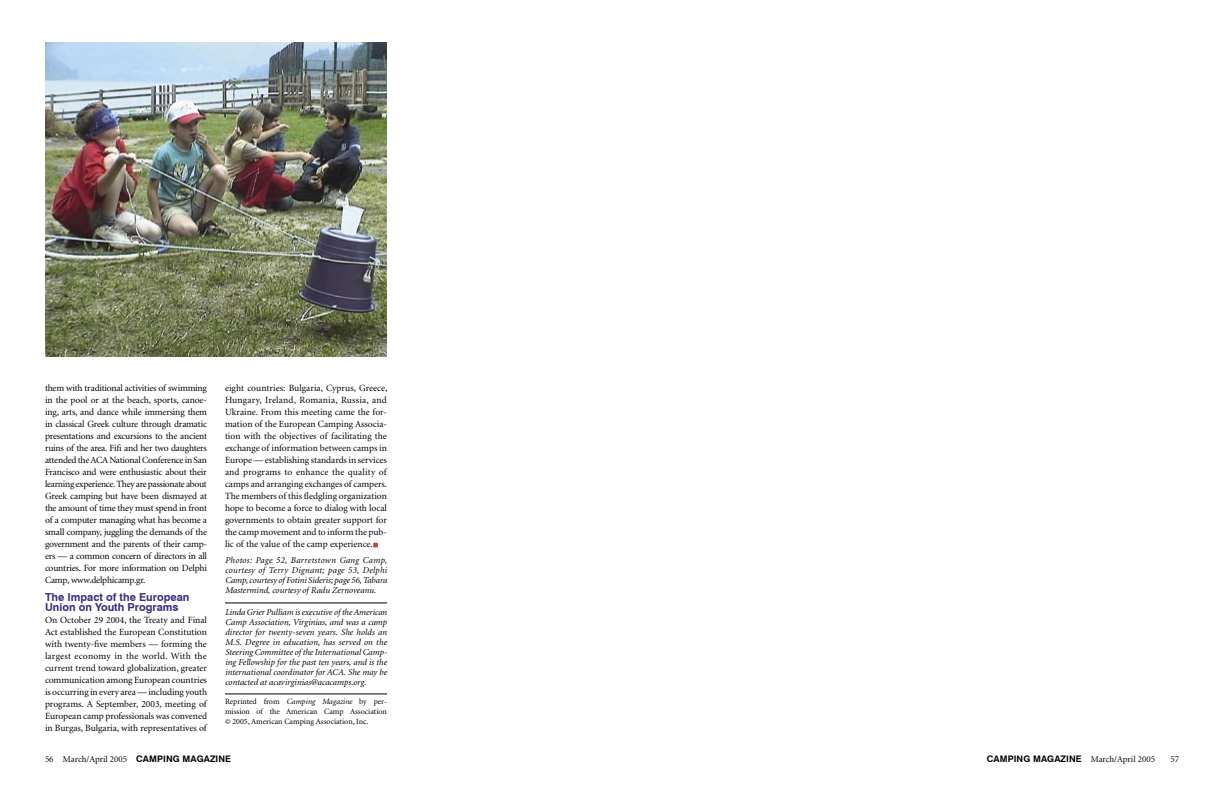
<style>
.page{position:relative;width:1224px;height:792px;background:#fff}
.page>*{position:absolute;margin:0;border:0;box-sizing:border-box;transform-origin:0 0}
.art_subhead_1{font:700 11px/10px "Swiss 721 BT";color:#3d2a80}
.art_text_no_indent{font:9.5px/12px "Minion";letter-spacing:-.005em;color:#000;text-align:justify}
.author{font:italic 9px/10px "Minion";color:#000;text-align:justify}
.photo_credit{font:italic 9px/10px "Minion";color:#000;text-align:justify}
.t1{font:9px "Minion";color:#000}
.t2{font:700 9px "Swiss 721 BT";letter-spacing:.01em;color:#000}
.sight_reprinted_resource{font:8px/10px "Minion";color:#000;text-align:justify}
.s1{color:#c6482a}
.s2{font-style:italic}
</style>
<div class="page">
<img style="left:45px;top:42px;width:342px;height:315px">
<hr style="left:225px;top:603px;width:162px;height:1px;background:#000">
<hr style="left:225px;top:694px;width:162px;height:1px;background:#000">
<p class="art_text_no_indent" style="left:45px;top:382px;width:164px">them with traditional activities of swimming in the pool or at the beach, sports, canoe&shy;ing, arts, and dance while immersing them in classical Greek culture through dramatic presentations and excursions to the ancient ruins of the area. Fifi and her two daughters attended the ACA National Conference in San Francisco and were enthusiastic about their learning experience. They are passionate about Greek camping but have been dismayed at the amount of time they must spend in front of a computer managing what has become a small company, juggling the demands of the government and the parents of their camp&shy;ers — a common concern of directors in all countries. For more information on Delphi Camp, www.delphicamp.gr.</p>
<p class="art_subhead_1" style="left:45px;top:592px;width:146px">The Impact of the European<br>Union on Youth Programs</p>
<p class="art_text_no_indent" style="left:45px;top:614px;width:164px">On October 29 2004, the Treaty and Final Act established the European Constitution with twenty-five members — forming the largest economy in the world. With the current trend toward globalization, greater communication among European countries is occurring in every area — including youth programs. A September, 2003, meeting of European camp professionals was convened in Burgas, Bulgaria, with representatives of</p>
<p class="art_text_no_indent" style="left:225px;top:382px;width:164px">eight countries: Bulgaria, Cyprus, Greece, Hungary, Ireland, Romania, Russia, and Ukraine. From this meeting came the for&shy;mation of the European Camping Associa&shy;tion with the objectives of facilitating the exchange of information between camps in Europe — establishing standards in services and programs to enhance the quality of camps and arranging exchanges of campers.<br>The members of this fledgling organization hope to become a force to dialog with local governments to obtain greater support for the camp movement and to inform the pub&shy;lic of the value of the camp experience.<span class="s1">■</span></p>
<p class="photo_credit" style="left:225px;top:556px;width:164px">Photos: Page 52, Barretstown Gang Camp, courtesy of Terry Dignant; page 53, Delphi Camp, courtesy of Fotini Sideris; page 56, Tabara Mastermind, courtesy of Radu Zernoveanu.</p>
<p class="author" style="left:225px;top:608px;width:164px">Linda Grier Pulliam is executive of the American Camp Association, Virginias, and was a camp director for twenty-seven years. She holds an M.S. Degree in education, has served on the Steering Committee of the International Camp&shy;ing Fellowship for the past ten years, and is the international coordinator for ACA. She may be contacted at acavirginias@acacamps.org.</p>
<p class="sight_reprinted_resource" style="left:225px;top:697px;width:164px">Reprinted from <span class="s2">Camping Magazine</span> by per&shy;mission of the American Camp Association © 2005, American Camping Association, Inc.</p>
<p class="t1" style="left:45px;top:755px;width:10px">56</p>
<p class="t1" style="left:63px;top:755px;width:66px">March/April 2005</p>
<p class="t2" style="left:136px;top:753px;width:96px">CAMPING MAGAZINE</p>
<p class="t2" style="left:987px;top:753px;width:96px">CAMPING MAGAZINE</p>
<p class="t1" style="left:1091px;top:755px;width:66px">March/April 2005</p>
<p class="t1" style="left:1170px;top:755px;width:10px">57</p>
</div>
